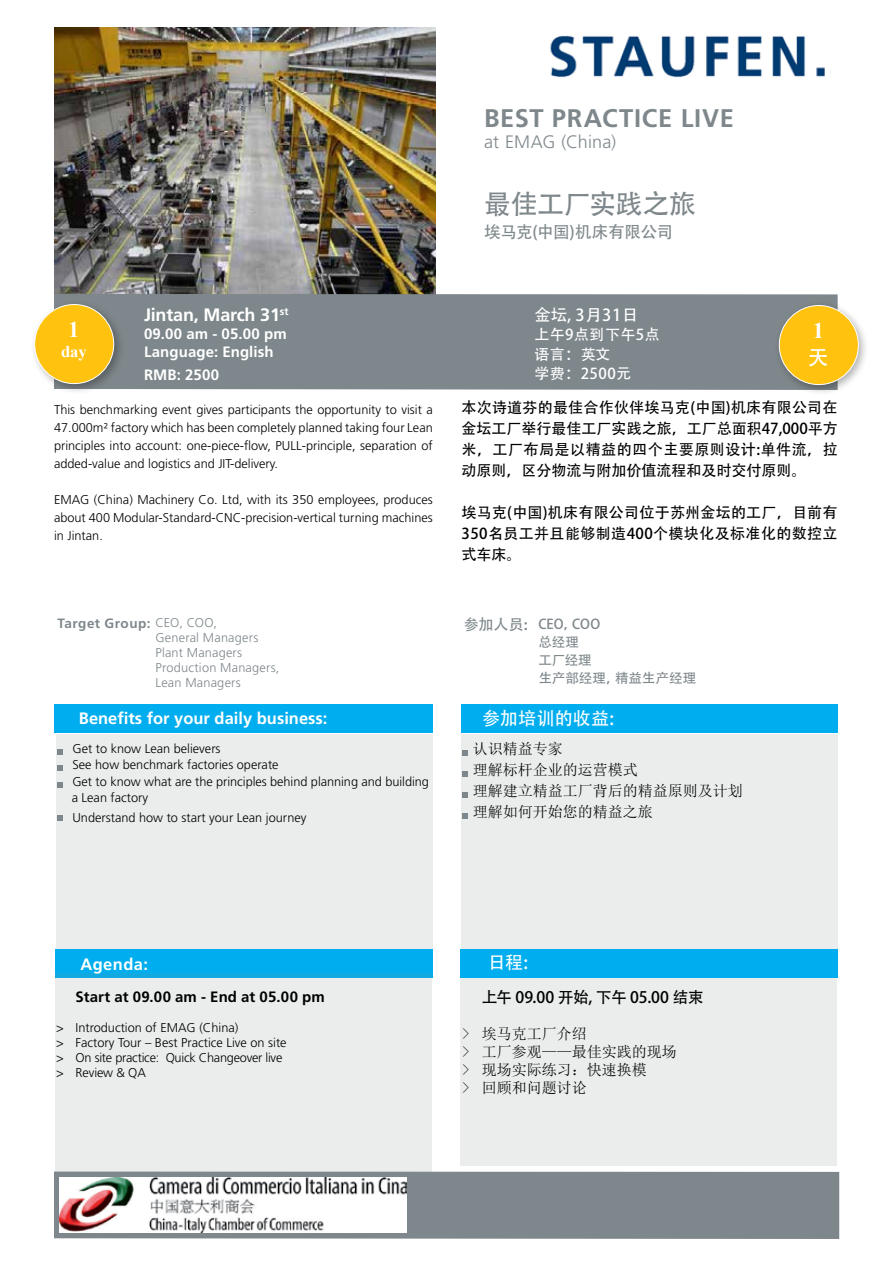
<style>
.page{position:relative;width:893px;height:1263px;background:#fff}
.page>*{position:absolute;margin:0;border:0;box-sizing:border-box;transform-origin:0 0}
.t1{font:27px "Adobe Heiti Std";letter-spacing:-.02em;color:#7e878b}
.t2{font:700 25.5px "Frutiger LT Std";letter-spacing:.025em;color:#7e878b}
.t3{font:700 22.5px "Times New Roman";color:#fff}
.t4{font:21px "Adobe Heiti Std";color:#fff}
.t5{font:700 18px "Frutiger LT Std";letter-spacing:-.01em;color:#fff}
.t6{font:300 18px "Frutiger LT Std";letter-spacing:.01em;color:#7e878b}
.t7{font:18px "Adobe Heiti Std";color:#fff}
.t8{font:700 16.5px "Frutiger LT Std";color:#fff}
.t9{font:16.5px "Adobe Heiti Std";letter-spacing:-.015em;color:#7e878b}
.t10{font:16.5px "Adobe Heiti Std";letter-spacing:.03em;color:#fff}
.t11{font:700 16.5px "Times New Roman";color:#fff}
.t12{font:15.75px "Adobe Heiti Std";letter-spacing:-.02em;color:#000}
.t13{font:15px/21px "Adobe Heiti Std";letter-spacing:.025em;color:#000;text-align:justify}
.t14{font:15px/21px "Sim Sun";color:#000}
.t15{font:700 15px/18px "Frutiger LT Std";letter-spacing:.005em;color:#fff}
.t16{font:700 15px "Frutiger LT Std";letter-spacing:.01em;color:#000}
.t17{font:15px/19.5px "Adobe Heiti Std";letter-spacing:.03em;color:#fff}
.t18{font:13.5px/18px "Adobe Heiti Std";letter-spacing:.005em;color:#7e878b}
.t19{font:700 13.5px "Frutiger LT Std";letter-spacing:.035em;color:#7e878b}
.t20{font:300 12.75px/18px "Frutiger LT Std";color:#000;text-align:justify}
.t21{font:300 12.75px/15px "Frutiger LT Std";letter-spacing:.015em;color:#7e878b}
.s1{font-weight:300;font-size:12.75px}
.s2{font-size:15px}
.s3{font-family:"Frutiger LT Std";font-weight:700;font-size:15px}
</style>
<div class="page">
<img style="left:55px;top:28px;width:381px;height:266px">
<img style="left:550px;top:35px;width:275px;height:43px">
<div style="left:54px;top:294px;width:784px;height:96px;background:#7e878b"></div>
<div style="left:774px;top:300px;width:96px;height:96px;background:#000;opacity:.31"></div>
<div style="left:779px;top:305px;width:79px;height:80px;background:#ffc20e;border-radius:50%"></div>
<div style="left:779px;top:305px;width:80px;height:80px;border:1px solid #fff;border-radius:50%"></div>
<div style="left:54px;top:1171px;width:785px;height:68px;background:#7e878b"></div>
<div style="left:54px;top:704px;width:379px;height:29px;background:#00aeef"></div>
<div style="left:461px;top:704px;width:376px;height:29px;background:#00aeef"></div>
<div style="left:56px;top:734px;width:377px;height:230px;background:#ebeded"></div>
<div style="left:461px;top:734px;width:377px;height:230px;background:#ebeded"></div>
<svg style="left:57px;top:749px;width:6px;height:5px"></svg>
<svg style="left:57px;top:765px;width:6px;height:6px"></svg>
<svg style="left:57px;top:782px;width:6px;height:5px"></svg>
<svg style="left:57px;top:815px;width:6px;height:5px"></svg>
<svg style="left:462px;top:750px;width:6px;height:6px"></svg>
<svg style="left:462px;top:771px;width:6px;height:6px"></svg>
<svg style="left:462px;top:792px;width:6px;height:6px"></svg>
<svg style="left:462px;top:813px;width:6px;height:6px"></svg>
<div style="left:55px;top:949px;width:378px;height:29px;background:#00aeef"></div>
<div style="left:55px;top:973px;width:377px;height:198px;background:#ebeded"></div>
<div style="left:460px;top:977px;width:377px;height:189px;background:#ebeded"></div>
<div style="left:460px;top:949px;width:378px;height:29px;background:#00aeef"></div>
<div style="left:29px;top:299px;width:96px;height:96px;background:#000;opacity:.31"></div>
<div style="left:35px;top:305px;width:79px;height:79px;background:#ffc20e;border-radius:50%"></div>
<div style="left:34px;top:304px;width:80px;height:80px;border:1px solid #fff;border-radius:50%"></div>
<img style="left:60px;top:1177px;width:346px;height:56px">
<h3 class="t3" style="left:68px;top:314px;width:13px">1</h3>
<p class="t11" style="left:61px;top:340px;width:27px">day</p>
<h3 class="t5" style="left:144px;top:304px;width:146px">Jintan, March 31<sup>st</sup></h3>
<p class="t15" style="left:144px;top:325px;width:144px">09.00 am - 05.00 pm<br>Language: English</p>
<p class="t15" style="left:144px;top:365px;width:77px">RMB: 2500</p>
<p class="t20" style="left:54px;top:401px;width:380px">This benchmarking event gives participants the opportunity to visit a 47.000m² factory which has been completely planned taking four Lean principles into account: one-piece-flow, PULL-principle, separation of added-value and logistics and JIT-delivery.</p>
<p class="t20" style="left:54px;top:491px;width:380px">EMAG (China) Machinery Co. Ltd, with its 350 employees, produces about 400 Modular-Standard-CNC-precision-vertical turning machines in Jintan.</p>
<p class="t19" style="left:57px;top:615px;width:161px">Target Group: <span class="s1">CEO, COO,</span></p>
<p class="t21" style="left:155px;top:631px;width:125px">General Managers<br>Plant Managers<br>Production Managers,<br>Lean Managers</p>
<h2 class="t2" style="left:484px;top:103px;width:251px">BEST PRACTICE LIVE</h2>
<h3 class="t6" style="left:484px;top:132px;width:134px">at EMAG (China)</h3>
<h1 class="t1" style="left:484px;top:187px;width:214px">最佳工厂实践之旅</h1>
<p class="t9" style="left:484px;top:222px;width:191px">埃马克(中国)机床有限公司</p>
<p class="t10" style="left:534px;top:305px;width:105px">金坛, 3月31日</p>
<p class="t17" style="left:534px;top:325px;width:127px">上午9点到下午5点语言：英文<br>学费：2500元</p>
<h3 class="t3" style="left:813px;top:315px;width:13px">1</h3>
<h3 class="t4" style="left:808px;top:345px;width:22px">天</h3>
<p class="t13" style="left:461px;top:397px;width:378px">本次诗道芬的最佳合作伙伴埃马克(中国)机床有限公司在金坛工厂举行最佳工厂实践之旅，工厂总面积47,000平方米，工厂布局是以精益的四个主要原则设计:单件流，拉动原则，区分物流与附加价值流程和及时交付原则。</p>
<p class="t13" style="left:461px;top:502px;width:378px">埃马克(中国)机床有限公司位于苏州金坛的工厂，目前有350名员工并且能够制造400个模块化及标准化的数控立式车床。</p>
<p class="t18" style="left:538px;top:615px;width:159px;text-indent:-75px"><span class="s2">参加人员</span><span class="s3">:</span> CEO，COO<br>总经理<br>工厂经理<br>生产部经理，精益生产经理</p>
<p class="t8" style="left:79px;top:708px;width:250px">Benefits for your daily business:</p>
<h3 class="t7" style="left:482px;top:708px;width:133px">参加培训的收益:</h3>
<p class="t20" style="left:72px;top:740px;width:359px;line-height:16.5px;text-align:left">Get to know Lean believers<br>See how benchmark factories operate<br>Get to know what are the principles behind planning and building a Lean factory</p>
<p class="t20" style="left:72px;top:808px;width:236px">Understand how to start your Lean journey</p>
<p class="t14" style="left:473px;top:738px;width:271px">认识精益专家<br>理解标杆企业的运营模式<br>理解建立精益工厂背后的精益原则及计划理解如何开始您的精益之旅</p>
<p class="t8" style="left:80px;top:954px;width:69px">Agenda:</p>
<p class="t16" style="left:76px;top:988px;width:251px">Start at 09.00 am - End at 05.00 pm</p>
<p class="t20" style="left:56px;top:1020px;width:232px;line-height:15px;text-align:left">&gt; Introduction of EMAG (China)<br>&gt; Factory Tour – Best Practice Live on site &gt; On site practice: Quick Changeover live &gt; Review &amp; QA</p>
<h3 class="t7" style="left:488px;top:952px;width:42px">日程:</h3>
<p class="t12" style="left:482px;top:987px;width:223px">上午 09.00 开始, 下午 05.00 结束</p>
<p class="t14" style="left:462px;top:1024px;width:216px;line-height:18px">&gt; 埃马克工厂介绍<br>&gt; 工厂参观——最佳实践的现场&gt; 现场实际练习：快速换模<br>&gt; 回顾和问题讨论</p>
</div>
